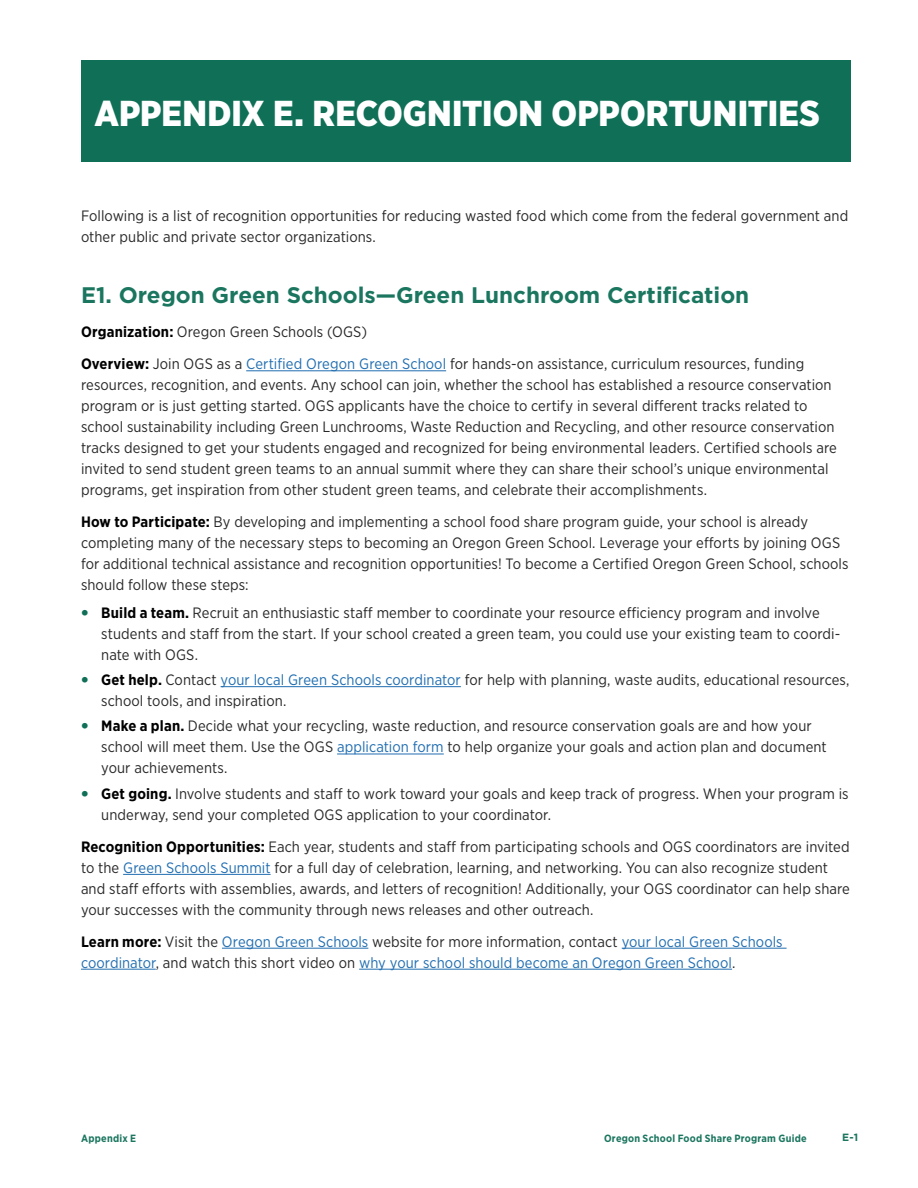
<style>
.page{position:relative;width:918px;height:1188px;background:#fff}
.page>*{position:absolute;margin:0;border:0;box-sizing:border-box;transform-origin:0 0}
.t1{font:900 36px "Gotham Narrow";color:#fff}
._0_Heading_2{font:700 22.5px "Gotham";color:#1b765f}
.Body_1{font:15px/21px "Gotham Narrow";letter-spacing:.005em;color:#292829}
.Body_1-2{font:15px/21px "Gotham Narrow";letter-spacing:.005em;color:#216eb1}
.t2{font:700 10.5px "Gotham Narrow";letter-spacing:.025em;color:#1b765f}
.t3{font:700 10.5px "Gotham";color:#1b765f}
.s1{font-weight:700;color:#000}
.s2{color:#216eb1}
.s3{font-family:"Gotham";font-weight:900;color:#0f6f57}
.s4{color:#292829}
</style>
<div class="page">
<hr style="left:246px;top:370px;width:200px;height:1px;background:#216eb1">
<hr style="left:221px;top:686px;width:240px;height:1px;background:#216eb1">
<hr style="left:337px;top:754px;width:107px;height:1px;background:#216eb1">
<hr style="left:123px;top:874px;width:148px;height:1px;background:#216eb1">
<hr style="left:222px;top:948px;width:146px;height:1px;background:#216eb1">
<hr style="left:622px;top:948px;width:165px;height:1px;background:#216eb1">
<hr style="left:81px;top:969px;width:75px;height:1px;background:#216eb1">
<hr style="left:359px;top:969px;width:373px;height:1px;background:#216eb1">
<div style="left:81px;top:61px;width:769px;height:101px;background:#0f6f57"></div>
<h1 class="t1" style="left:94px;top:89px;width:727px">APPENDIX E. RECOGNITION OPPORTUNITIES</h1>
<p class="Body_1" style="left:81px;top:205px;width:769px">Following is a list of recognition opportunities for reducing wasted food which come from the federal government and other public and private sector organizations.</p>
<p class="_0_Heading_2" style="left:81px;top:280px;width:670px">E1. Oregon Green Schools—Green Lunchroom Certification</p>
<p class="Body_1" style="left:81px;top:321px;width:288px"><span class="s1">Organization:</span> Oregon Green Schools (OGS)</p>
<p class="Body_1" style="left:81px;top:353px;width:757px"><span class="s1">Overview:</span> Join OGS as a <span class="s2">Certified Oregon Green School</span> for hands-on assistance, curriculum resources, funding resources, recognition, and events. Any school can join, whether the school has established a resource conservation program or is just getting started. OGS applicants have the choice to certify in several different tracks related to school sustainability including Green Lunchrooms, Waste Reduction and Recycling, and other resource conservation tracks designed to get your students engaged and recognized for being environmental leaders. Certified schools are invited to send student green teams to an annual summit where they can share their school’s unique environmental programs, get inspiration from other student green teams, and celebrate their accomplishments.</p>
<p class="Body_1" style="left:81px;top:511px;width:769px"><span class="s1">How to Participate:</span> By developing and implementing a school food share program guide, your school is already completing many of the necessary steps to becoming an Oregon Green School. Leverage your efforts by joining OGS for additional technical assistance and recognition opportunities! To become a Certified Oregon Green School, schools should follow these steps:</p>
<p class="Body_1" style="left:101px;top:602px;width:741px;text-indent:-20px"><span class="s3">•</span> <span class="s1">Build a team.</span> Recruit an enthusiastic staff member to coordinate your resource efficiency program and involve students and staff from the start. If your school created a green team, you could use your existing team to coordi&shy;nate with OGS.</p>
<p class="Body_1" style="left:101px;top:669px;width:750px;text-indent:-20px"><span class="s3">•</span> <span class="s1">Get help.</span> Contact <span class="s2">your local Green Schools coordinator</span> for help with planning, waste audits, educational resources, school tools, and inspiration.</p>
<p class="Body_1" style="left:101px;top:715px;width:727px;text-indent:-20px"><span class="s3">•</span> <span class="s1">Make a plan.</span> Decide what your recycling, waste reduction, and resource conservation goals are and how your school will meet them. Use the OGS <span class="s2">application form</span> to help organize your goals and action plan and document your achievements.</p>
<p class="Body_1" style="left:101px;top:783px;width:749px;text-indent:-20px"><span class="s3">•</span> <span class="s1">Get going.</span> Involve students and staff to work toward your goals and keep track of progress. When your program is underway, send your completed OGS application to your coordinator.</p>
<p class="Body_1" style="left:81px;top:836px;width:771px"><span class="s1">Recognition Opportunities:</span> Each year, students and staff from participating schools and OGS coordinators are invited to the <span class="s2">Green Schools Summit</span> for a full day of celebration, learning, and networking. You can also recognize student and staff efforts with assemblies, awards, and letters of recognition! Additionally, your OGS coordinator can help share your successes with the community through news releases and other outreach.</p>
<p class="Body_1-2" style="left:81px;top:931px;width:703px"><span class="s1">Learn more:</span> <span class="s4">Visit the</span> Oregon Green Schools <span class="s4">website for more information, contact</span> your local Green Schools coordinator<span class="s4">, and watch this short video on</span> why your school should become an Oregon Green School<span class="s4">.</span></p>
<p class="t2" style="left:81px;top:1131px;width:57px">Appendix E</p>
<p class="t2" style="left:604px;top:1131px;width:204px">Oregon School Food Share Program Guide</p>
<p class="t3" style="left:842px;top:1130px;width:18px">E-1</p>
</div>
